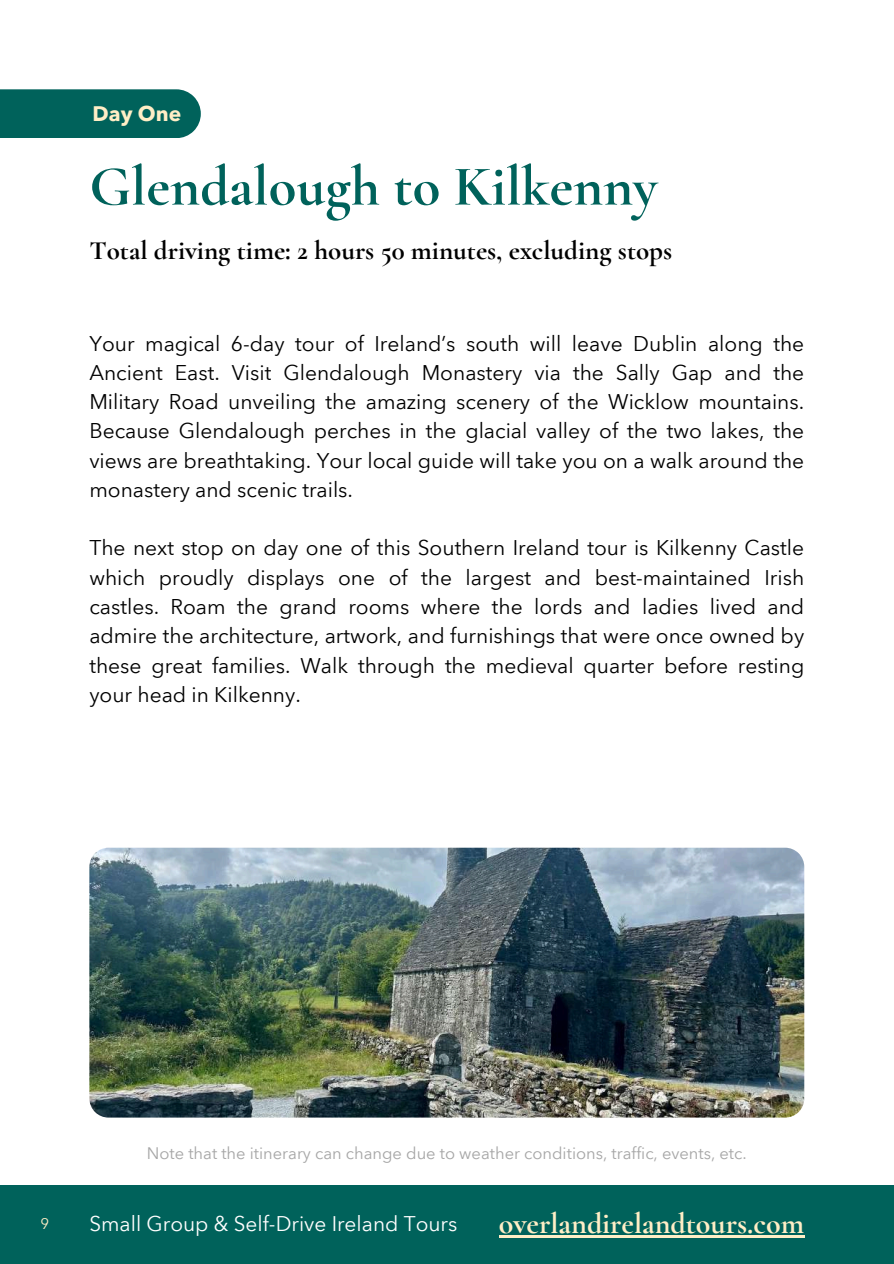
<style>
.page{position:relative;width:894px;height:1264px;background:#fff}
.page>*{position:absolute;margin:0;border:0;box-sizing:border-box;transform-origin:0 0}
.t1{font:700 57px "Cormorant Garamond";color:#00625b}
.t2{font:700 30px "Cormorant Garamond";color:#ffeec6}
.t3{font:700 27px "Cormorant Garamond";color:#000}
.t4{font:21px/29.2px "Avenir Next Arabic";color:#000;text-align:justify}
.t5{font:700 21px "Avenir Next Arabic";color:#ffeec6}
.t6{font:20.85px "Avenir Next Arabic";color:#fff}
.t7{font:16.5px "Avenir Next Arabic";color:#a6a6a6}
.t8{font:15px "Avenir Next Arabic";color:#ffeec6}
</style>
<div class="page">
<div style="left:0;top:1184px;width:893px;height:79px;background:#00625b"></div>
<div style="left:0;top:89px;width:201px;height:49px;background:#00625b"></div>
<hr style="left:498px;top:1235px;width:306px;height:2px;background:#ffeec6">
<img style="left:89px;top:847px;width:715px;height:270px">
<p class="t5" style="left:93px;top:101px;width:90px">Day One</p>
<h1 class="t1" style="left:89px;top:152px;width:569px">Glendalough to Kilkenny</h1>
<p class="t3" style="left:89px;top:234px;width:584px">Total driving time: 2 hours 50 minutes, excluding stops</p>
<p class="t4" style="left:89px;top:329px;width:716px">Your magical 6-day tour of Ireland’s south will leave Dublin along the Ancient East. Visit Glendalough Monastery via the Sally Gap and the Military Road unveiling the amazing scenery of the Wicklow mountains.<br>Because Glendalough perches in the glacial valley of the two lakes, the views are breathtaking. Your local guide will take you on a walk around the monastery and scenic trails.</p>
<p class="t4" style="left:89px;top:533px;width:716px">The next stop on day one of this Southern Ireland tour is Kilkenny Castle which proudly displays one of the largest and best-maintained Irish castles. Roam the grand rooms where the lords and ladies lived and admire the architecture, artwork, and furnishings that were once owned by these great families. Walk through the medieval quarter before resting your head in Kilkenny.</p>
<p class="t7" style="left:147px;top:1143px;width:601px">Note that the itinerary can change due to weather conditions, traffic, events, etc.</p>
<p class="t8" style="left:40px;top:1214px;width:10px">9</p>
<p class="t6" style="left:89px;top:1211px;width:369px">Small Group &amp; Self-Drive Ireland Tours</p>
<h2 class="t2" style="left:498px;top:1205px;width:307px">overlandirelandtours.com</h2>
</div>
